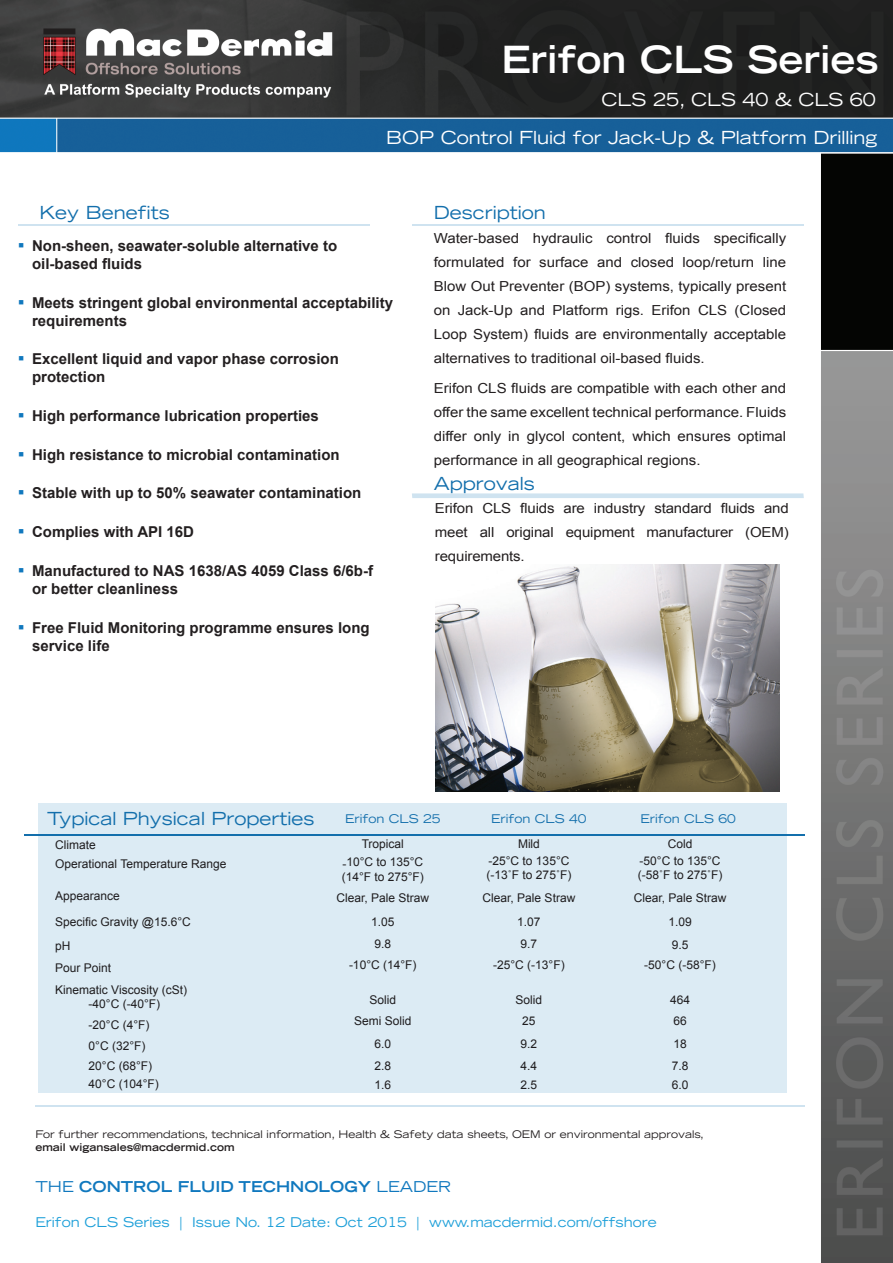
<style>
.page{position:relative;width:893px;height:1263px;background:#fff}
.page>*{position:absolute;margin:0;border:0;box-sizing:border-box;transform-origin:0 0}
.t1{font:700 expanded 37.5px "Trade Gothic LH";color:#fff}
.t2{font:expanded 18px "Trade Gothic LH";color:#fff}
.t3{font:expanded 18px "Trade Gothic LH";color:#136fac}
.t4{font:700 15px/18px "Arial";color:#231f20}
.t5{font:700 expanded 15px "Trade Gothic LH";color:#1078be}
.t6{font:13.8px/24px "Arial";color:#231f20;text-align:justify;scale:1.08 1}
.t7{font:expanded 13.5px "Trade Gothic LH";color:#1fa0d9}
.t8{font:12px/14.4px "Arial";color:#231f20}
.t9{font:expanded 12px "Trade Gothic LH";color:#136fac}
.t10{font:expanded 10.5px "Trade Gothic LH";color:#231f20}
.t11{font:700 expanded 10.5px "Trade Gothic LH";color:#231f20}
.s1{font-weight:400}
</style>
<div class="page">
<img style="left:0;top:0;width:893px;height:1263px">
<div style="left:38px;top:803px;width:749px;height:290px;background:#dcebf4"></div>
<hr style="left:24px;top:834px;width:781px;height:1px;background:#136fac">
<hr style="left:19px;top:224px;width:351px;height:2px;background:#cfe3f0">
<hr style="left:412px;top:224px;width:391px;height:2px;background:#cfe3f0">
<hr style="left:35px;top:1105px;width:770px;height:1px;background:#cfe3f0">
<div style="left:412px;top:493px;width:392px;height:5px;background:#cfe3f0"></div>
<img style="left:436px;top:564px;width:343px;height:228px">
<h1 class="t1" style="left:501px;top:35px;width:379px">Erifon CLS Series</h1>
<h2 class="t2" style="left:601px;top:87px;width:276px">CLS 25, CLS 40 &amp; CLS 60</h2>
<h2 class="t2" style="left:386px;top:125px;width:493px">BOP Control Fluid for Jack-Up &amp; Platform Drilling</h2>
<h2 class="t3" style="left:40px;top:201px;width:132px">Key Benefits</h2>
<h2 class="t3" style="left:434px;top:201px;width:114px">Description</h2>
<p class="t4" style="left:32px;top:237px;width:307px;text-indent:-14px"><sup>■</sup> Non-sheen, seawater-soluble alternative to oil-based fluids</p>
<p class="t4" style="left:32px;top:294px;width:362px;text-indent:-14px"><sup>■</sup> Meets stringent global environmental acceptability requirements</p>
<p class="t4" style="left:32px;top:350px;width:308px;text-indent:-14px"><sup>■</sup> Excellent liquid and vapor phase corrosion protection</p>
<p class="t4" style="left:19px;top:407px;width:302px"><sup>■</sup> High performance lubrication properties</p>
<p class="t4" style="left:19px;top:446px;width:323px"><sup>■</sup> High resistance to microbial contamination</p>
<p class="t4" style="left:19px;top:485px;width:344px"><sup>■</sup> Stable with up to 50% seawater contamination</p>
<p class="t4" style="left:19px;top:523px;width:177px"><sup>■</sup> Complies with API 16D</p>
<p class="t4" style="left:32px;top:562px;width:342px;text-indent:-14px"><sup>■</sup> Manufactured to NAS 1638/AS 4059 Class 6/6b-f or better cleanliness</p>
<p class="t4" style="left:32px;top:619px;width:339px;text-indent:-14px"><sup>■</sup> Free Fluid Monitoring programme ensures long service life</p>
<p class="t6" style="left:434px;top:226px;width:328px">Water-based hydraulic control fluids specifically formulated for surface and closed loop/return line Blow Out Preventer (BOP) systems, typically present on Jack-Up and Platform rigs. Erifon CLS (Closed Loop System) fluids are environmentally acceptable alternatives to traditional oil-based fluids.</p>
<p class="t6" style="left:434px;top:377px;width:328px">Erifon CLS fluids are compatible with each other and offer the same excellent technical performance. Fluids differ only in glycol content, which ensures optimal performance in all geographical regions.</p>
<h2 class="t3" style="left:434px;top:471px;width:103px">Approvals</h2>
<p class="t6" style="left:435px;top:496px;width:329px">Erifon CLS fluids are industry standard fluids and meet all original equipment manufacturer (OEM) requirements.</p>
<h2 class="t3" style="left:47px;top:807px;width:269px">Typical Physical Properties</h2>
<p class="t9" style="left:345px;top:811px;width:97px">Erifon CLS 25</p>
<p class="t9" style="left:491px;top:811px;width:97px">Erifon CLS 40</p>
<p class="t9" style="left:640px;top:811px;width:97px">Erifon CLS 60</p>
<p class="t8" style="left:55px;top:838px;width:42px">Climate</p>
<p class="t8" style="left:362px;top:836px;width:44px">Tropical</p>
<p class="t8" style="left:518px;top:836px;width:23px">Mild</p>
<p class="t8" style="left:668px;top:836px;width:26px">Cold</p>
<p class="t8" style="left:55px;top:856px;width:173px">Operational Temperature Range</p>
<p class="t8" style="left:342px;top:855px;width:84px">-10°C to 135°C (14°F to 275°F)</p>
<p class="t8" style="left:487px;top:853px;width:86px">-25°C to 135°C (-13˚F to 275˚F)</p>
<p class="t8" style="left:638px;top:853px;width:86px">-50°C to 135°C (-58˚F to 275˚F)</p>
<p class="t8" style="left:55px;top:889px;width:66px">Appearance</p>
<p class="t8" style="left:336px;top:890px;width:94px">Clear, Pale Straw</p>
<p class="t8" style="left:483px;top:890px;width:94px">Clear, Pale Straw</p>
<p class="t8" style="left:634px;top:890px;width:94px">Clear, Pale Straw</p>
<p class="t8" style="left:55px;top:915px;width:137px">Specific Gravity @15.6°C</p>
<p class="t8" style="left:371px;top:914px;width:25px">1.05</p>
<p class="t8" style="left:517px;top:914px;width:25px">1.07</p>
<p class="t8" style="left:668px;top:914px;width:25px">1.09</p>
<p class="t8" style="left:55px;top:939px;width:17px">pH</p>
<p class="t8" style="left:374px;top:936px;width:18px">9.8</p>
<p class="t8" style="left:521px;top:936px;width:18px">9.7</p>
<p class="t8" style="left:672px;top:938px;width:18px">9.5</p>
<p class="t8" style="left:55px;top:961px;width:58px">Pour Point</p>
<p class="t8" style="left:349px;top:958px;width:69px">-10°C (14°F)</p>
<p class="t8" style="left:493px;top:958px;width:73px">-25°C (-13°F)</p>
<p class="t8" style="left:644px;top:958px;width:73px">-50°C (-58°F)</p>
<p class="t8" style="left:55px;top:982px;width:133px;text-align:center">Kinematic Viscosity (cSt) -40°C (-40°F)</p>
<p class="t8" style="left:369px;top:992px;width:28px">Solid</p>
<p class="t8" style="left:516px;top:992px;width:28px">Solid</p>
<p class="t8" style="left:670px;top:992px;width:22px">464</p>
<p class="t8" style="left:89px;top:1017px;width:62px">-20°C (4°F)</p>
<p class="t8" style="left:354px;top:1013px;width:59px">Semi Solid</p>
<p class="t8" style="left:522px;top:1013px;width:15px">25</p>
<p class="t8" style="left:673px;top:1013px;width:15px">66</p>
<p class="t8" style="left:89px;top:1039px;width:58px">0°C (32°F)</p>
<p class="t8" style="left:374px;top:1036px;width:18px">6.0</p>
<p class="t8" style="left:521px;top:1036px;width:18px">9.2</p>
<p class="t8" style="left:673px;top:1036px;width:15px">18</p>
<p class="t8" style="left:89px;top:1059px;width:65px">20°C (68°F)</p>
<p class="t8" style="left:374px;top:1058px;width:18px">2.8</p>
<p class="t8" style="left:521px;top:1058px;width:18px">4.4</p>
<p class="t8" style="left:672px;top:1058px;width:18px">7.8</p>
<p class="t8" style="left:89px;top:1077px;width:72px">40°C (104°F)</p>
<p class="t8" style="left:374px;top:1077px;width:18px">1.6</p>
<p class="t8" style="left:521px;top:1077px;width:18px">2.5</p>
<p class="t8" style="left:672px;top:1077px;width:18px">6.0</p>
<p class="t10" style="left:35px;top:1127px;width:670px">For further recommendations, technical information, Health &amp; Safety data sheets, OEM or environmental approvals,</p>
<p class="t11" style="left:35px;top:1140px;width:201px">email wigansales@macdermid.com</p>
<p class="t5" style="left:35px;top:1177px;width:417px"><span class="s1">THE</span> CONTROL FLUID TECHNOLOGY <span class="s1">LEADER</span></p>
<p class="t7" style="left:35px;top:1214px;width:623px">Erifon CLS Series | Issue No. 12 Date: Oct 2015 | www.macdermid.com/offshore</p>
</div>
